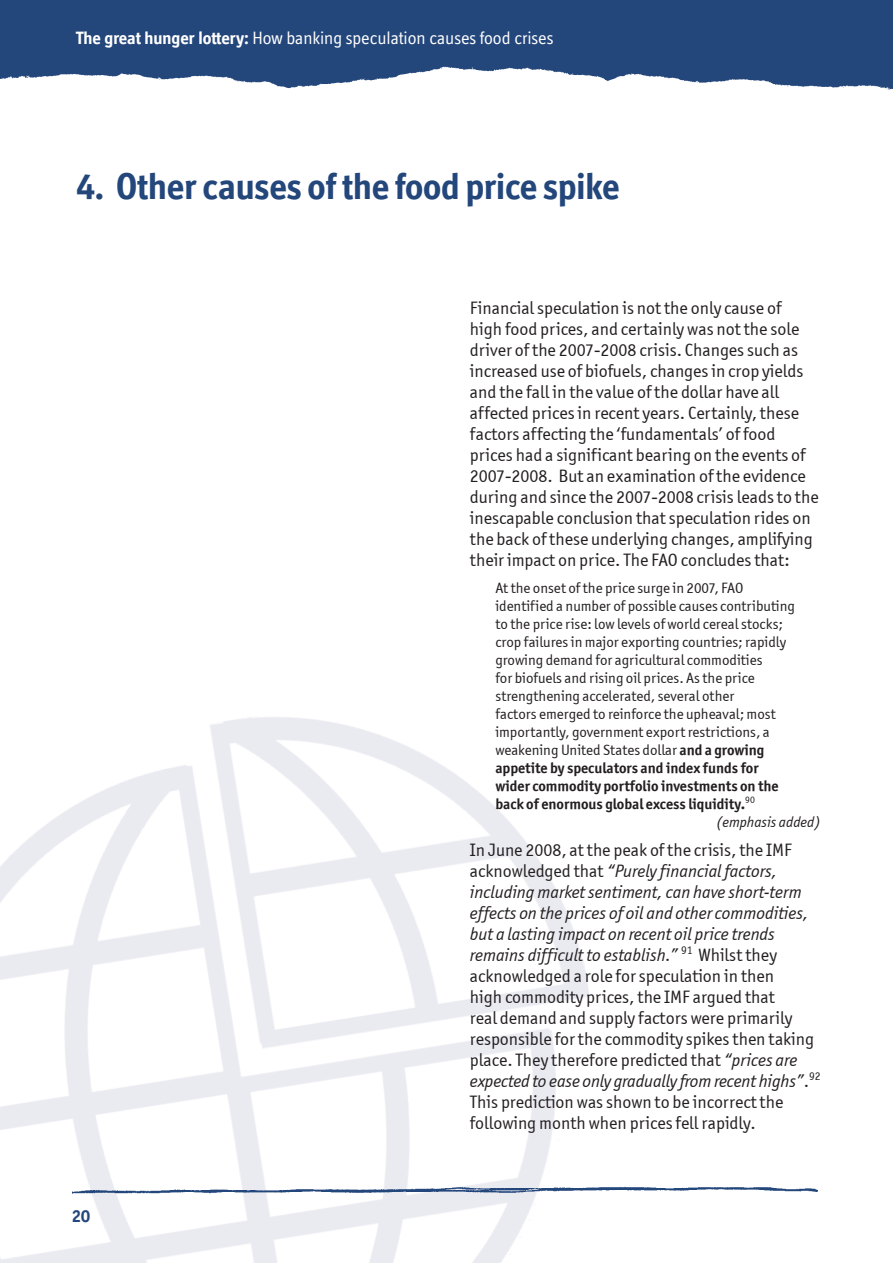
<style>
.page{position:relative;width:893px;height:1263px;background:#fff}
.page>*{position:absolute;margin:0;border:0;box-sizing:border-box;transform-origin:0 0}
.t1{font:700 37.5px "Officina Display ITC";color:#23467b}
.t2{font:18px/21px "Officina Sans ITCTT Book";color:#231f20}
.t3{font:18px "Officina Display ITC";color:#fff}
.t4{font:700 18px "Officina Display ITC";color:#23467b}
.t5{font:15px/18px "Officina Sans ITCTT Book";color:#231f20}
.t6{font:15px/18px "Officina Sans ITCTT Bold";color:#231f20}
.t7{font:italic 15px "Officina Sans ITCTT Book";color:#231f20}
.s1{font-weight:700}
.s2{font-family:"Officina Sans ITCTT Bold"}
.s3{font-style:italic}
</style>
<div class="page">
<img style="left:0;top:0;width:893px;height:90px">
<img style="left:72px;top:1185px;width:746px;height:9px">
<p class="t3" style="left:76px;top:27px;width:479px"><span class="s1">The great hunger lottery:</span> How banking speculation causes food crises</p>
<h1 class="t1" style="left:77px;top:165px;width:545px">4. Other causes of the food price spike</h1>
<p class="t4" style="left:72px;top:1206px;width:20px">20</p>
<p class="t2" style="left:470px;top:297px;width:350px">Financial speculation is not the only cause of<br>high food prices, and certainly was not the sole driver of the 2007-2008 crisis. Changes such as increased use of biofuels, changes in crop yields and the fall in the value of the dollar have all affected prices in recent years. Certainly, these factors affecting the ‘fundamentals’ of food prices had a significant bearing on the events of 2007-2008. But an examination of the evidence during and since the 2007-2008 crisis leads to the inescapable conclusion that speculation rides on the back of these underlying changes, amplifying their impact on price. The FAO concludes that:</p>
<p class="t5" style="left:495px;top:578px;width:301px">At the onset of the price surge in 2007, FAO identified a number of possible causes contributing to the price rise: low levels of world cereal stocks; crop failures in major exporting countries; rapidly growing demand for agricultural commodities<br>for biofuels and rising oil prices. As the price strengthening accelerated, several other<br>factors emerged to reinforce the upheaval; most importantly, government export restrictions, a weakening United States dollar <span class="s2">and a growing</span></p>
<p class="t6" style="left:495px;top:758px;width:285px">appetite by speculators and index funds for wider commodity portfolio investments on the back of enormous global excess liquidity.<sup>90</sup></p>
<p class="t7" style="left:716px;top:813px;width:106px">(emphasis added)</p>
<p class="t2" style="left:470px;top:839px;width:352px">In June 2008, at the peak of the crisis, the IMF acknowledged that <span class="s3">“Purely financial factors, including market sentiment, can have short-term effects on the prices of oil and other commodities, but a lasting impact on recent oil price trends remains difficult to establish.”</span> <sup>91</sup> Whilst they acknowledged a role for speculation in then<br>high commodity prices, the IMF argued that<br>real demand and supply factors were primarily responsible for the commodity spikes then taking place. They therefore predicted that <span class="s3">“prices are expected to ease only gradually from recent highs”</span>.<sup>92<br></sup>This prediction was shown to be incorrect the following month when prices fell rapidly.</p>
</div>
